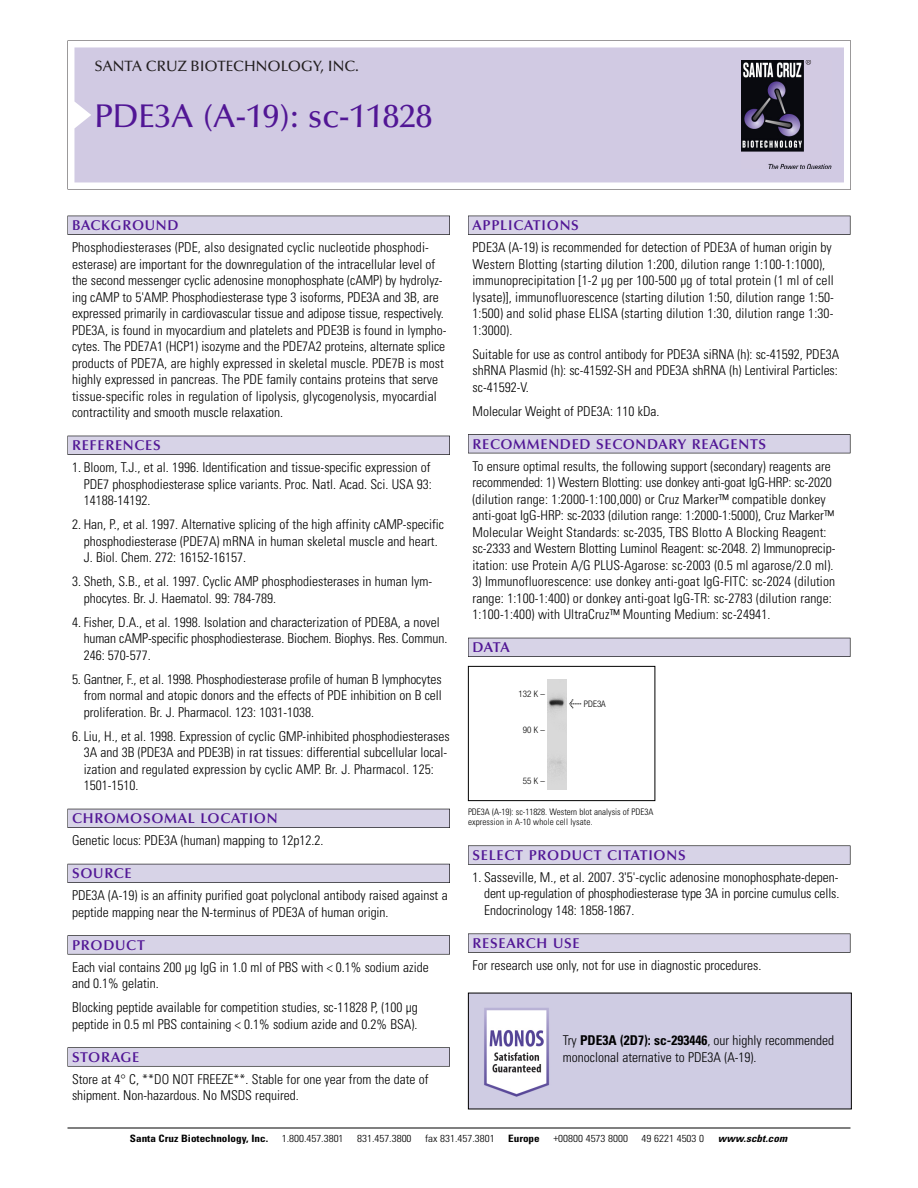
<style>
.page{position:relative;width:918px;height:1188px;background:#fff}
.page>*{position:absolute;margin:0;border:0;box-sizing:border-box;transform-origin:0 0}
.t1{font:500 33px "Optima";color:#511695}
.t2{font:500 15px "Optima";color:#231f20}
.t3{font:600 14.25px "Optima";letter-spacing:.05em;color:#511695}
.t4{font:300 condensed 13.5px/16.5px "Univers";color:#000}
.t5{font:300 condensed 10.2px "Univers";color:#000;scale:1.1 1}
.t6{font:700 condensed 10.2px "Univers";color:#000;scale:1.1 1}
.t7{font:italic 700 condensed 10.2px "Univers";letter-spacing:.005em;color:#000;scale:1.1 1}
.t8{font:300 condensed 9px/10.5px "Univers";color:#000}
.t9{font:300 condensed 9px "Helvetica Neue";color:#000}
.s1{font-family:"Meta Plus";font-weight:400;font-stretch:normal;font-size:10.5px}
.s2{font-weight:700}
</style>
<div class="page">
<svg style="left:68px;top:40px;width:783px;height:149px"></svg>
<div style="left:74px;top:47px;width:770px;height:135px;background:#d1cae3"></div>
<img style="left:741px;top:60px;width:90px;height:108px">
<div style="left:68px;top:216px;width:382px;height:19px;background:#525155"></div>
<div style="left:68px;top:216px;width:381px;height:18px;background:#d7d3e7"></div>
<div style="left:68px;top:436px;width:382px;height:19px;background:#515055"></div>
<div style="left:68px;top:436px;width:381px;height:18px;background:#d7d3e7"></div>
<div style="left:68px;top:809px;width:382px;height:19px;background:#525158"></div>
<div style="left:68px;top:809px;width:381px;height:18px;background:#d7d3e7"></div>
<div style="left:68px;top:864px;width:382px;height:19px;background:#54535a"></div>
<div style="left:68px;top:864px;width:381px;height:18px;background:#d7d3e7"></div>
<svg style="left:68px;top:935px;width:382px;height:20px"></svg>
<div style="left:68px;top:936px;width:381px;height:18px;background:#d7d3e7"></div>
<div style="left:68px;top:1047px;width:382px;height:20px;background:#626263"></div>
<div style="left:68px;top:1048px;width:381px;height:18px;background:#d7d3e7"></div>
<div style="left:468px;top:216px;width:382px;height:19px;background:#525155"></div>
<div style="left:468px;top:216px;width:382px;height:18px;background:#d7d3e7"></div>
<div style="left:468px;top:434px;width:382px;height:19px;background:#525155"></div>
<div style="left:468px;top:435px;width:382px;height:18px;background:#d7d3e7"></div>
<div style="left:468px;top:638px;width:382px;height:19px;background:#525158"></div>
<div style="left:468px;top:638px;width:382px;height:18px;background:#d7d3e7"></div>
<svg style="left:468px;top:845px;width:382px;height:20px"></svg>
<div style="left:468px;top:846px;width:382px;height:18px;background:#d7d3e7"></div>
<div style="left:468px;top:934px;width:382px;height:19px;background:#575759"></div>
<div style="left:468px;top:934px;width:382px;height:18px;background:#d7d3e7"></div>
<hr style="left:68px;top:1128px;width:782px;height:1px;background:#000">
<div style="left:468px;top:666px;width:187px;height:135px;border:1px solid #000"></div>
<img style="left:547px;top:680px;width:20px;height:110px">
<img style="left:470px;top:995px;width:380px;height:112px">
<p class="t2" style="left:94px;top:61px;width:266px">SANTA CRUZ BIOTECHNOLOGY, INC.</p>
<h1 class="t1" style="left:94px;top:103px;width:339px">PDE3A (A-19): sc-11828</h1>
<p class="t3" style="left:72px;top:219px;width:108px">BACKGROUND</p>
<p class="t4" style="left:72px;top:240px;width:376px">Phosphodiesterases (PDE, also designated cyclic nucleotide phosphodi&shy;esterase) are important for the downregulation of the intracellular level of the second messenger cyclic adenosine monophosphate (cAMP) by hydrolyz&shy;ing cAMP to 5'AMP. Phosphodiesterase type 3 isoforms, PDE3A and 3B, are expressed primarily in cardiovascular tissue and adipose tissue, respectively.<br>PDE3A, is found in myocardium and platelets and PDE3B is found in lympho&shy;cytes. The PDE7A1 (HCP1) isozyme and the PDE7A2 proteins, alternate splice products of PDE7A, are highly expressed in skeletal muscle. PDE7B is most highly expressed in pancreas. The PDE family contains proteins that serve tissue-specific roles in regulation of lipolysis, glycogenolysis, myocardial contractility and smooth muscle relaxation.</p>
<p class="t3" style="left:72px;top:440px;width:90px">REFERENCES</p>
<p class="t4" style="left:84px;top:460px;width:350px;text-align:justify;text-indent:-12px">1. Bloom, T.J., et al. 1996. Identification and tissue-specific expression of PDE7 phosphodiesterase splice variants. Proc. Natl. Acad. Sci. USA 93:<br>14188-14192.</p>
<p class="t4" style="left:84px;top:517px;width:362px;text-indent:-12px">2. Han, P., et al. 1997. Alternative splicing of the high affinity cAMP-specific phosphodiesterase (PDE7A) mRNA in human skeletal muscle and heart.<br>J. Biol. Chem. 272: 16152-16157.</p>
<p class="t4" style="left:84px;top:574px;width:350px;text-indent:-12px">3. Sheth, S.B., et al. 1997. Cyclic AMP phosphodiesterases in human lym&shy;phocytes. Br. J. Haematol. 99: 784-789.</p>
<p class="t4" style="left:84px;top:615px;width:365px;text-indent:-12px">4. Fisher, D.A., et al. 1998. Isolation and characterization of PDE8A, a novel human cAMP-specific phosphodiesterase. Biochem. Biophys. Res. Commun.<br>246: 570-577.</p>
<p class="t4" style="left:84px;top:672px;width:360px;text-align:justify;text-indent:-12px">5. Gantner, F., et al. 1998. Phosphodiesterase profile of human B lymphocytes from normal and atopic donors and the effects of PDE inhibition on B cell proliferation. Br. J. Pharmacol. 123: 1031-1038.</p>
<p class="t4" style="left:84px;top:729px;width:368px;text-indent:-12px">6. Liu, H., et al. 1998. Expression of cyclic GMP-inhibited phosphodiesterases 3A and 3B (PDE3A and PDE3B) in rat tissues: differential subcellular local&shy;ization and regulated expression by cyclic AMP. Br. J. Pharmacol. 125:<br>1501-1510.</p>
<p class="t3" style="left:72px;top:813px;width:207px">CHROMOSOMAL LOCATION</p>
<p class="t4" style="left:72px;top:833px;width:253px">Genetic locus: PDE3A (human) mapping to 12p12.2.</p>
<p class="t3" style="left:72px;top:868px;width:61px">SOURCE</p>
<p class="t4" style="left:72px;top:888px;width:377px">PDE3A (A-19) is an affinity purified goat polyclonal antibody raised against a peptide mapping near the N-terminus of PDE3A of human origin.</p>
<p class="t3" style="left:72px;top:939px;width:74px">PRODUCT</p>
<p class="t4" style="left:72px;top:960px;width:358px">Each vial contains 200 µg IgG in 1.0 ml of PBS with &lt; 0.1% sodium azide and 0.1% gelatin.</p>
<p class="t4" style="left:72px;top:1000px;width:347px">Blocking peptide available for competition studies, sc-11828 P, (100 µg peptide in 0.5 ml PBS containing &lt; 0.1% sodium azide and 0.2% BSA).</p>
<p class="t3" style="left:72px;top:1051px;width:69px">STORAGE</p>
<p class="t4" style="left:72px;top:1072px;width:358px">Store at 4° C, **DO NOT FREEZE**. Stable for one year from the date of shipment. Non-hazardous. No MSDS required.</p>
<p class="t3" style="left:473px;top:219px;width:108px">APPLICATIONS</p>
<p class="t4" style="left:473px;top:240px;width:363px">PDE3A (A-19) is recommended for detection of PDE3A of human origin by Western Blotting (starting dilution 1:200, dilution range 1:100-1:1000), immunoprecipitation [1-2 µg per 100-500 µg of total protein (1 ml of cell lysate)], immunofluorescence (starting dilution 1:50, dilution range 1:50- 1:500) and solid phase ELISA (starting dilution 1:30, dilution range 1:30- 1:3000).</p>
<p class="t4" style="left:473px;top:347px;width:368px;text-align:justify">Suitable for use as control antibody for PDE3A siRNA (h): sc-41592, PDE3A shRNA Plasmid (h): sc-41592-SH and PDE3A shRNA (h) Lentiviral Particles: sc-41592-V.</p>
<p class="t4" style="left:473px;top:404px;width:189px">Molecular Weight of PDE3A: 110 kDa.</p>
<p class="t3" style="left:473px;top:438px;width:295px">RECOMMENDED SECONDARY REAGENTS</p>
<p class="t4" style="left:473px;top:459px;width:364px">To ensure optimal results, the following support (secondary) reagents are recommended: 1) Western Blotting: use donkey anti-goat IgG-HRP: sc-2020 (dilution range: 1:2000-1:100,000) or Cruz Marker™ compatible donkey anti-goat IgG-HRP: sc-2033 (dilution range: 1:2000-1:5000), Cruz Marker™ Molecular Weight Standards: sc-2035, TBS Blotto A Blocking Reagent: sc-2333 and Western Blotting Luminol Reagent: sc-2048. 2) Immunoprecip&shy;itation: use Protein A/G PLUS-Agarose: sc-2003 (0.5 ml agarose/2.0 ml).</p>
<p class="t4" style="left:473px;top:574px;width:364px">3) Immunofluorescence: use donkey anti-goat IgG-FITC: sc-2024 (dilution range: 1:100-1:400) or donkey anti-goat IgG-TR: sc-2783 (dilution range:<br>1:100-1:400) with UltraCruz™ Mounting Medium: sc-24941.</p>
<p class="t3" style="left:473px;top:642px;width:39px">DATA</p>
<p class="t9" style="left:518px;top:691px;width:28px">132 K –</p>
<p class="t9" style="left:523px;top:726px;width:24px">90K–</p>
<p class="t9" style="left:523px;top:778px;width:24px">55K–</p>
<p class="t9" style="left:569px;top:700px;width:38px"><span class="s1">&lt;</span> PDE3A</p>
<p class="t8" style="left:468px;top:807px;width:187px">PDE3A (A-19): sc-11828. Western blot analysis of PDE3A expression in A-10 whole cell lysate.</p>
<p class="t3" style="left:473px;top:849px;width:215px">SELECT PRODUCT CITATIONS</p>
<p class="t4" style="left:484px;top:870px;width:357px;text-align:justify;text-indent:-12px">1. Sasseville, M., et al. 2007. 3'5'-cyclic adenosine monophosphate-depen&shy;dent up-regulation of phosphodiesterase type 3A in porcine cumulus cells.<br>Endocrinology 148: 1858-1867.</p>
<p class="t3" style="left:473px;top:937px;width:109px">RESEARCH USE</p>
<p class="t4" style="left:473px;top:958px;width:290px">For research use only, not for use in diagnostic procedures.</p>
<p class="t4" style="left:563px;top:1034px;width:273px">Try <span class="s2">PDE3A (2D7): sc-293446</span>, our highly recommended monoclonal aternative to PDE3A (A-19).</p>
<p class="t6" style="left:130px;top:1135px;width:127px">Santa Cruz Biotechnology, Inc.</p>
<p class="t5" style="left:282px;top:1135px;width:58px">1.800.457.3801</p>
<p class="t5" style="left:357px;top:1135px;width:51px">831.457.3800</p>
<p class="t5" style="left:425px;top:1135px;width:65px">fax 831.457.3801</p>
<p class="t6" style="left:508px;top:1135px;width:30px">Europe</p>
<p class="t5" style="left:553px;top:1135px;width:69px">+00800 4573 8000</p>
<p class="t5" style="left:642px;top:1135px;width:58px">49 6221 4503 0</p>
<p class="t7" style="left:718px;top:1135px;width:64px">www.scbt.com</p>
</div>
